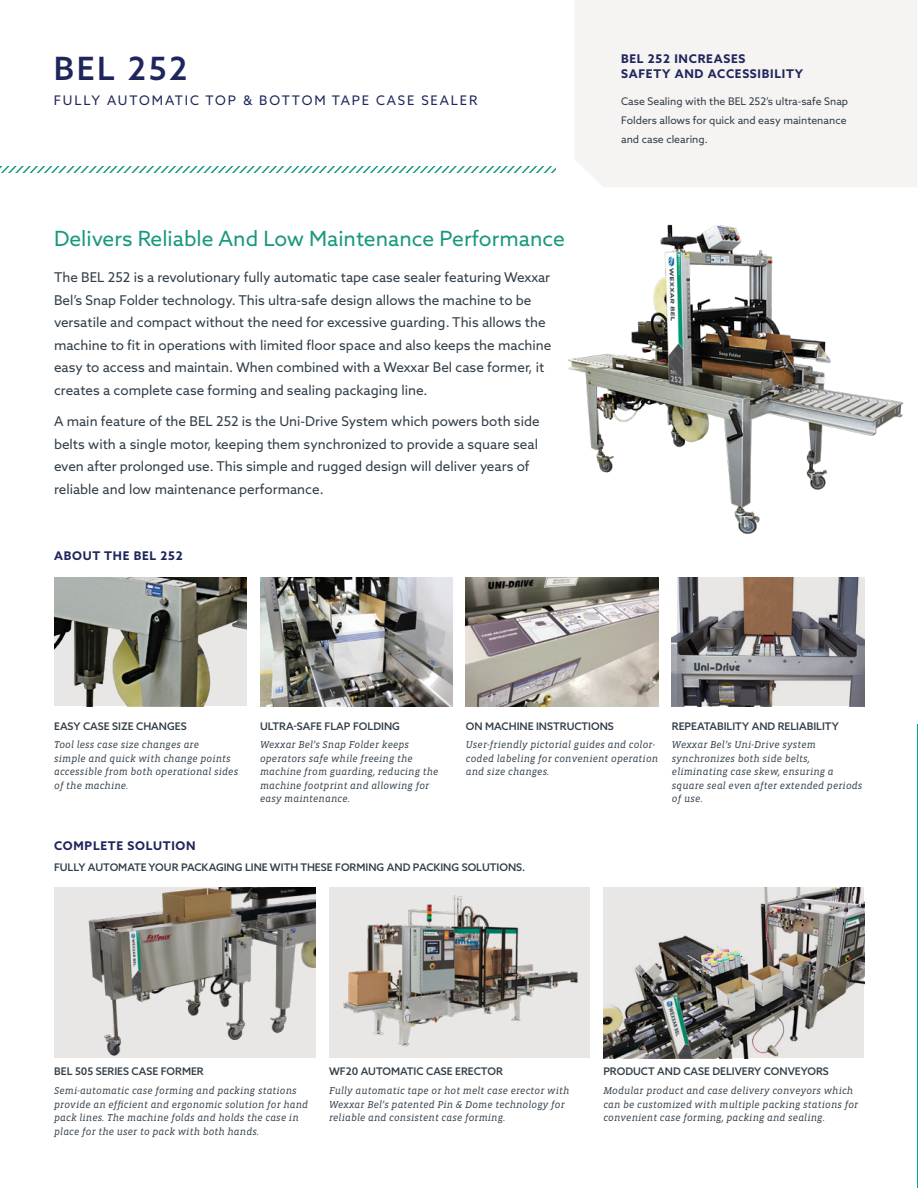
<style>
.page{position:relative;width:918px;height:1188px;background:#fff}
.page>*{position:absolute;margin:0;border:0;box-sizing:border-box;transform-origin:0 0}
.H2_-_Heading_Blue{font:500 32.1px "Azo Sans";letter-spacing:.08em;color:#1f265b}
.H4_-_Heading_Green{font:21px "Azo Sans";color:#19997f}
.B1_-_Body_-_Standard{font:13.5px/22.5px "Azo Sans";color:#313e48}
.H6_-_Heading_Blue{font:13.2px "Azo Sans";letter-spacing:.14em;color:#1f265b}
.H7_-_Heading_Blue{font:700 12px/14.4px "Azo Sans";letter-spacing:.06em;color:#1f265b}
.H8_-_Heading_Gray{font:500 10.5px "Azo Sans";color:#313e48}
.B3_-_Body_Small{font:10.5px/18.8px "Azo Sans";color:#313e48}
.H7_-_Heading_Blue-2{font:500 10.5px "Azo Sans";color:#313e48}
.B5_-_Captions{font:italic 10.2px/13.5px "Vista Slab OTCE";letter-spacing:.01em;color:#313e48}
</style>
<div class="page">
<svg style="left:0;top:166px;width:555px;height:7px"></svg>
<hr style="left:917px;top:725px;width:1px;height:463px;background:#00a78e">
<img style="left:260px;top:577px;width:192px;height:129px">
<img style="left:672px;top:577px;width:192px;height:129px">
<img style="left:466px;top:577px;width:192px;height:129px">
<img style="left:331px;top:888px;width:256px;height:170px">
<img style="left:603px;top:888px;width:261px;height:170px">
<div style="left:54px;top:888px;width:262px;height:170px;background:#e9e7e6"></div>
<img style="left:88px;top:888px;width:228px;height:168px">
<img style="left:54px;top:577px;width:192px;height:129px">
<div style="left:575px;top:0;width:342px;height:187px;background:#f6f3f3"></div>
<img style="left:568px;top:224px;width:336px;height:310px">
<p class="H2_-_Heading_Blue" style="left:54px;top:47px;width:135px">BEL 252</p>
<p class="H6_-_Heading_Blue" style="left:54px;top:91px;width:425px">FULLY AUTOMATIC TOP &amp; BOTTOM TAPE CASE SEALER</p>
<p class="H4_-_Heading_Green" style="left:54px;top:225px;width:512px">Delivers Reliable And Low Maintenance Performance</p>
<p class="B1_-_Body_-_Standard" style="left:54px;top:266px;width:499px">The BEL 252 is a revolutionary fully automatic tape case sealer featuring Wexxar Bel’s Snap Folder technology. This ultra-safe design allows the machine to be versatile and compact without the need for excessive guarding. This allows the machine to fit in operations with limited floor space and also keeps the machine easy to access and maintain. When combined with a Wexxar Bel case former, it creates a complete case forming and sealing packaging line.</p>
<p class="B1_-_Body_-_Standard" style="left:54px;top:410px;width:487px">A main feature of the BEL 252 is the Uni-Drive System which powers both side belts with a single motor, keeping them synchronized to provide a square seal even after prolonged use. This simple and rugged design will deliver years of reliable and low maintenance performance.</p>
<p class="H7_-_Heading_Blue" style="left:54px;top:548px;width:130px">ABOUT THE BEL 252</p>
<p class="H7_-_Heading_Blue" style="left:621px;top:52px;width:183px">BEL 252 INCREASES<br>SAFETY AND ACCESSIBILITY</p>
<p class="B3_-_Body_Small" style="left:621px;top:92px;width:229px">Case Sealing with the BEL 252’s ultra-safe Snap<br>Folders allows for quick and easy maintenance and case clearing.</p>
<p class="H8_-_Heading_Gray" style="left:54px;top:719px;width:134px">EASY CASE SIZE CHANGES</p>
<p class="B5_-_Captions" style="left:54px;top:738px;width:186px">Tool less case size changes are<br>simple and quick with change points accessible from both operational sides of the machine.</p>
<p class="H8_-_Heading_Gray" style="left:260px;top:719px;width:141px">ULTRA-SAFE FLAP FOLDING</p>
<p class="B5_-_Captions" style="left:260px;top:738px;width:180px">Wexxar Bel’s Snap Folder keeps operators safe while freeing the machine from guarding, reducing the machine footprint and allowing for easy maintenance.</p>
<p class="H8_-_Heading_Gray" style="left:466px;top:719px;width:150px">ON MACHINE INSTRUCTIONS</p>
<p class="B5_-_Captions" style="left:466px;top:738px;width:194px">User-friendly pictorial guides and color&shy;coded labeling for convenient operation and size changes.</p>
<p class="H8_-_Heading_Gray" style="left:672px;top:719px;width:168px">REPEATABILITY AND RELIABILITY</p>
<p class="B5_-_Captions" style="left:672px;top:738px;width:192px">Wexxar Bel’s Uni-Drive system synchronizes both side belts, eliminating case skew, ensuring a square seal even after extended periods of use.</p>
<p class="H7_-_Heading_Blue" style="left:54px;top:838px;width:143px">COMPLETE SOLUTION</p>
<p class="H7_-_Heading_Blue-2" style="left:54px;top:861px;width:473px">FULLY AUTOMATE YOUR PACKAGING LINE WITH THESE FORMING AND PACKING SOLUTIONS.</p>
<p class="H8_-_Heading_Gray" style="left:54px;top:1065px;width:151px">BEL 505 SERIES CASE FORMER</p>
<p class="B5_-_Captions" style="left:54px;top:1084px;width:256px">Semi-automatic case forming and packing stations provide an efficient and ergonomic solution for hand pack lines. The machine folds and holds the case in place for the user to pack with both hands.</p>
<p class="H8_-_Heading_Gray" style="left:329px;top:1065px;width:175px">WF20 AUTOMATIC CASE ERECTOR</p>
<p class="B5_-_Captions" style="left:329px;top:1084px;width:242px">Fully automatic tape or hot melt case erector with<br>Wexxar Bel’s patented Pin &amp; Dome technology for reliable and consistent case forming.</p>
<p class="H8_-_Heading_Gray" style="left:603px;top:1065px;width:227px">PRODUCT AND CASE DELIVERY CONVEYORS</p>
<p class="B5_-_Captions" style="left:603px;top:1084px;width:257px">Modular product and case delivery conveyors which can be customized with multiple packing stations for convenient case forming, packing and sealing.</p>
</div>
